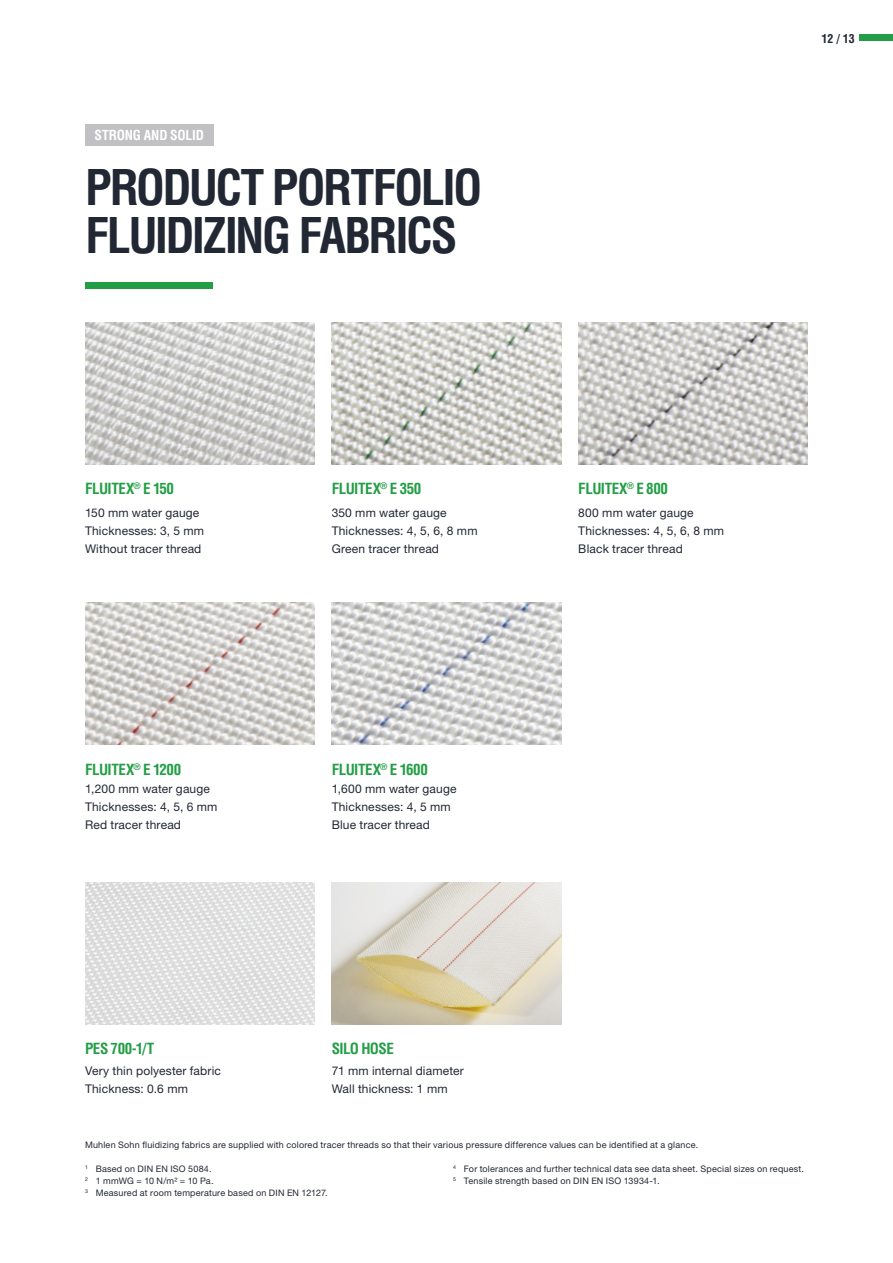
<style>
.page{position:relative;width:893px;height:1263px;background:#fff}
.page>*{position:absolute;margin:0;border:0;box-sizing:border-box;transform-origin:0 0}
.t1{font:700 condensed 48px/48px "Helvetica";letter-spacing:-.055em;color:#222734}
.t2{font:700 condensed 15px "Helvetica";letter-spacing:-.03em;color:#239e46}
.t3{font:700 condensed 13.5px "Helvetica CE";letter-spacing:-.01em;color:#fff}
.t4{font:12px/18px "Helvetica Neue";letter-spacing:.015em;color:#222734}
.t5{font:700 condensed 12px "Helvetica";color:#222734}
.t6{font:9px/12px "Helvetica Neue";letter-spacing:.02em;color:#222734}
</style>
<div class="page">
<div style="left:859px;top:35px;width:34px;height:6px;background:#239e46"></div>
<div style="left:85px;top:283px;width:128px;height:6px;background:#239e46"></div>
<div style="left:85px;top:124px;width:129px;height:22px;background:#c1c0c3"></div>
<img style="left:332px;top:322px;width:229px;height:142px">
<img style="left:578px;top:322px;width:230px;height:142px">
<img style="left:85px;top:322px;width:230px;height:142px">
<img style="left:332px;top:603px;width:229px;height:142px">
<img style="left:85px;top:603px;width:230px;height:142px">
<img style="left:332px;top:882px;width:229px;height:142px">
<img style="left:85px;top:882px;width:230px;height:142px">
<p class="t3" style="left:95px;top:127px;width:111px">STRONG AND SOLID</p>
<h1 class="t1" style="left:85px;top:163px;width:399px">PRODUCT PORTFOLIO<br>FLUIDIZING FABRICS</h1>
<p class="t5" style="left:821px;top:31px;width:35px">12 / 13</p>
<p class="t2" style="left:85px;top:479px;width:91px">FLUITEX<sup>®</sup> E 150</p>
<p class="t4" style="left:85px;top:503px;width:121px">150 mm water gauge<br>Thicknesses: 3, 5 mm<br>Without tracer thread</p>
<p class="t2" style="left:85px;top:760px;width:98px">FLUITEX<sup>®</sup> E 1200</p>
<p class="t4" style="left:85px;top:779px;width:134px">1,200 mm water gauge<br>Thicknesses: 4, 5, 6 mm<br>Red tracer thread</p>
<p class="t2" style="left:85px;top:1039px;width:71px">PES 700-1/T</p>
<p class="t4" style="left:85px;top:1061px;width:137px">Very thin polyester fabric<br>Thickness: 0.6 mm</p>
<p class="t2" style="left:332px;top:479px;width:91px">FLUITEX<sup>®</sup> E 350</p>
<p class="t4" style="left:332px;top:503px;width:147px">350 mm water gauge<br>Thicknesses: 4, 5, 6, 8 mm<br>Green tracer thread</p>
<p class="t2" style="left:332px;top:760px;width:98px">FLUITEX<sup>®</sup> E 1600</p>
<p class="t4" style="left:332px;top:779px;width:126px">1,600 mm water gauge<br>Thicknesses: 4, 5 mm<br>Blue tracer thread</p>
<p class="t2" style="left:332px;top:1039px;width:64px">SILO HOSE</p>
<p class="t4" style="left:332px;top:1061px;width:134px">71 mm internal diameter<br>Wall thickness: 1 mm</p>
<p class="t2" style="left:578px;top:479px;width:91px">FLUITEX<sup>®</sup> E 800</p>
<p class="t4" style="left:578px;top:503px;width:147px">800 mm water gauge<br>Thicknesses: 4, 5, 6, 8 mm<br>Black tracer thread</p>
<p class="t6" style="left:85px;top:1138px;width:615px">Muhlen Sohn fluidizing fabrics are supplied with colored tracer threads so that their various pressure difference values can be identified at a glance.</p>
<p class="t6" style="left:85px;top:1162px;width:244px"><sup>1</sup> Based on DIN EN ISO 5084.<br><sup>2</sup> 1 mmWG = 10 N/m² = 10 Pa.<br><sup>3</sup> Measured at room temperature based on DIN EN 12127.</p>
<p class="t6" style="left:453px;top:1162px;width:353px"><sup>4</sup> For tolerances and further technical data see data sheet. Special sizes on request.<br><sup>5</sup> Tensile strength based on DIN EN ISO 13934-1.</p>
</div>
